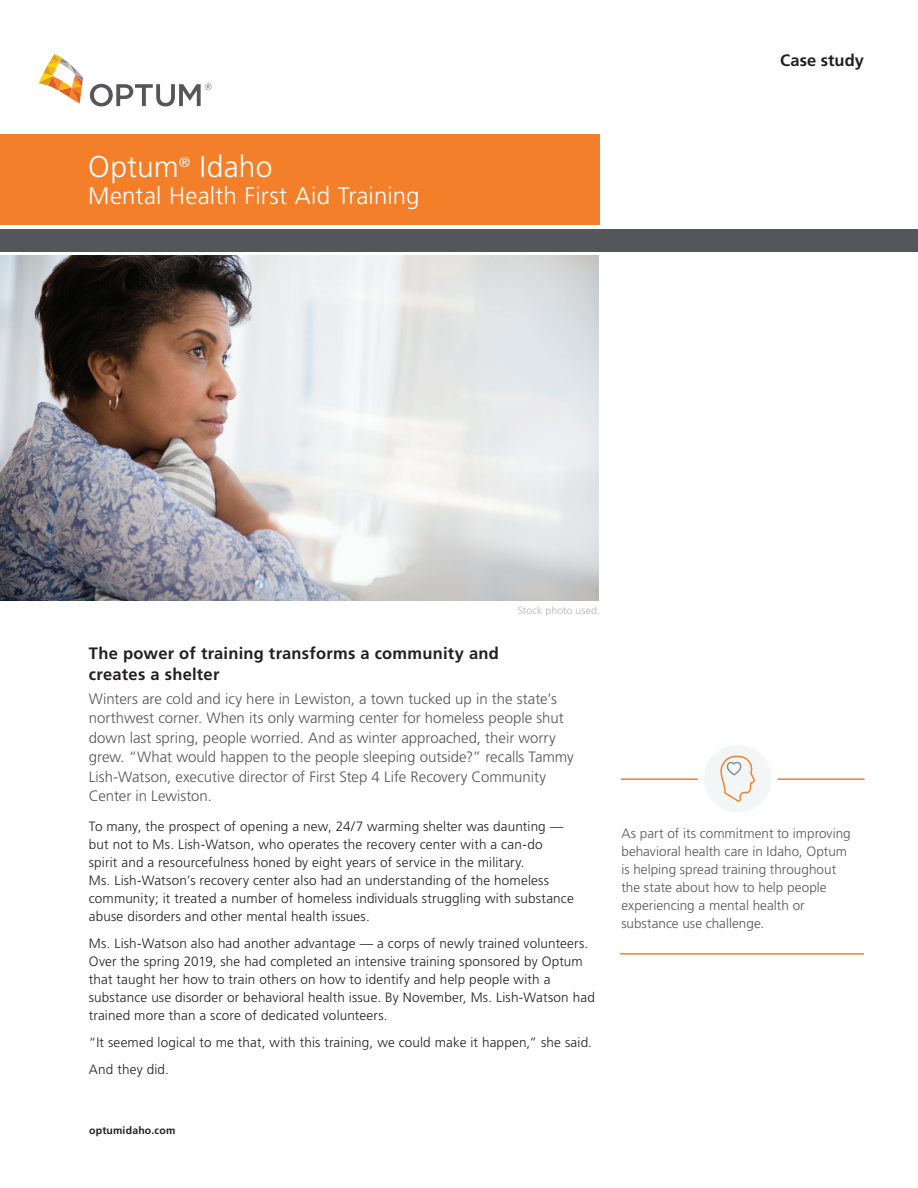
<style>
.page{position:relative;width:918px;height:1188px;background:#fff}
.page>*{position:absolute;margin:0;border:0;box-sizing:border-box;transform-origin:0 0}
.t1{font:300 30px "Frutiger LT Pro";letter-spacing:.005em;color:#fff}
.t2{font:300 24px "Frutiger LT Pro";letter-spacing:.005em;color:#fff}
.t3{font:700 16.5px/21px "Frutiger LT Pro";letter-spacing:.015em;color:#231f20}
.Intro_Body_Copy{font:300 15px/19.5px "Frutiger LT Pro";color:#555659}
.Body_copy{font:300 13.5px/18px "Frutiger LT Pro";letter-spacing:.015em;color:#231f20}
.Body_copy-2{font:300 13.5px/18px "Frutiger LT Pro";letter-spacing:.005em;color:#555659}
.Disclaimer{font:300 10.5px "Frutiger LT Pro";letter-spacing:.01em;color:#b2b2b1}
.Body_copy-3{font:700 10.5px "Frutiger LT Pro";letter-spacing:.015em;color:#231f20}
</style>
<div class="page">
<div style="left:0;top:134px;width:599px;height:91px;background:#f47f2a"></div>
<div style="left:0;top:229px;width:918px;height:22px;background:#555659"></div>
<svg style="left:38px;top:54px;width:45px;height:50px"></svg>
<svg style="left:90px;top:83px;width:121px;height:23px"></svg>
<img style="left:0;top:256px;width:599px;height:344px">
<hr style="left:621px;top:778px;width:244px;height:2px;background:#f47f2a">
<hr style="left:620px;top:953px;width:244px;height:2px;background:#f47f2a">
<div style="left:698px;top:739px;width:80px;height:80px;background:#fff;border-radius:50%"></div>
<div style="left:704px;top:745px;width:67px;height:67px;background:#f3f6f7;border-radius:50%"></div>
<svg style="left:720px;top:756px;width:35px;height:46px"></svg>
<p class="t1" style="left:88px;top:149px;width:186px">Optum<sup>®</sup> Idaho</p>
<p class="t2" style="left:88px;top:182px;width:333px">Mental Health First Aid Training</p>
<p class="t3" style="left:780px;top:50px;width:85px">Case study</p>
<p class="Disclaimer" style="left:518px;top:605px;width:84px">Stock photo used.</p>
<p class="t3" style="left:89px;top:642px;width:412px">The power of training transforms a community and creates a shelter</p>
<p class="Intro_Body_Copy" style="left:89px;top:689px;width:487px">Winters are cold and icy here in Lewiston, a town tucked up in the state’s northwest corner. When its only warming center for homeless people shut down last spring, people worried. And as winter approached, their worry grew. “What would happen to the people sleeping outside?” recalls Tammy Lish-Watson, executive director of First Step 4 Life Recovery Community Center in Lewiston.</p>
<p class="Body_copy" style="left:89px;top:818px;width:486px">To many, the prospect of opening a new, 24/7 warming shelter was daunting — but not to Ms. Lish-Watson, who operates the recovery center with a can-do spirit and a resourcefulness honed by eight years of service in the military.<br>Ms. Lish-Watson’s recovery center also had an understanding of the homeless community; it treated a number of homeless individuals struggling with substance abuse disorders and other mental health issues.</p>
<p class="Body_copy" style="left:89px;top:935px;width:508px">Ms. Lish-Watson also had another advantage — a corps of newly trained volunteers.<br>Over the spring 2019, she had completed an intensive training sponsored by Optum that taught her how to train others on how to identify and help people with a substance use disorder or behavioral health issue. By November, Ms. Lish-Watson had trained more than a score of dedicated volunteers.</p>
<p class="Body_copy" style="left:89px;top:1034px;width:505px">“It seemed logical to me that, with this training, we could make it happen,” she said.</p>
<p class="Body_copy" style="left:89px;top:1061px;width:82px">And they did.</p>
<p class="Body_copy-3" style="left:89px;top:1124px;width:88px">optumidaho.com</p>
<p class="Body_copy-2" style="left:621px;top:824px;width:231px">As part of its commitment to improving behavioral health care in Idaho, Optum is helping spread training throughout the state about how to help people experiencing a mental health or substance use challenge.</p>
</div>
